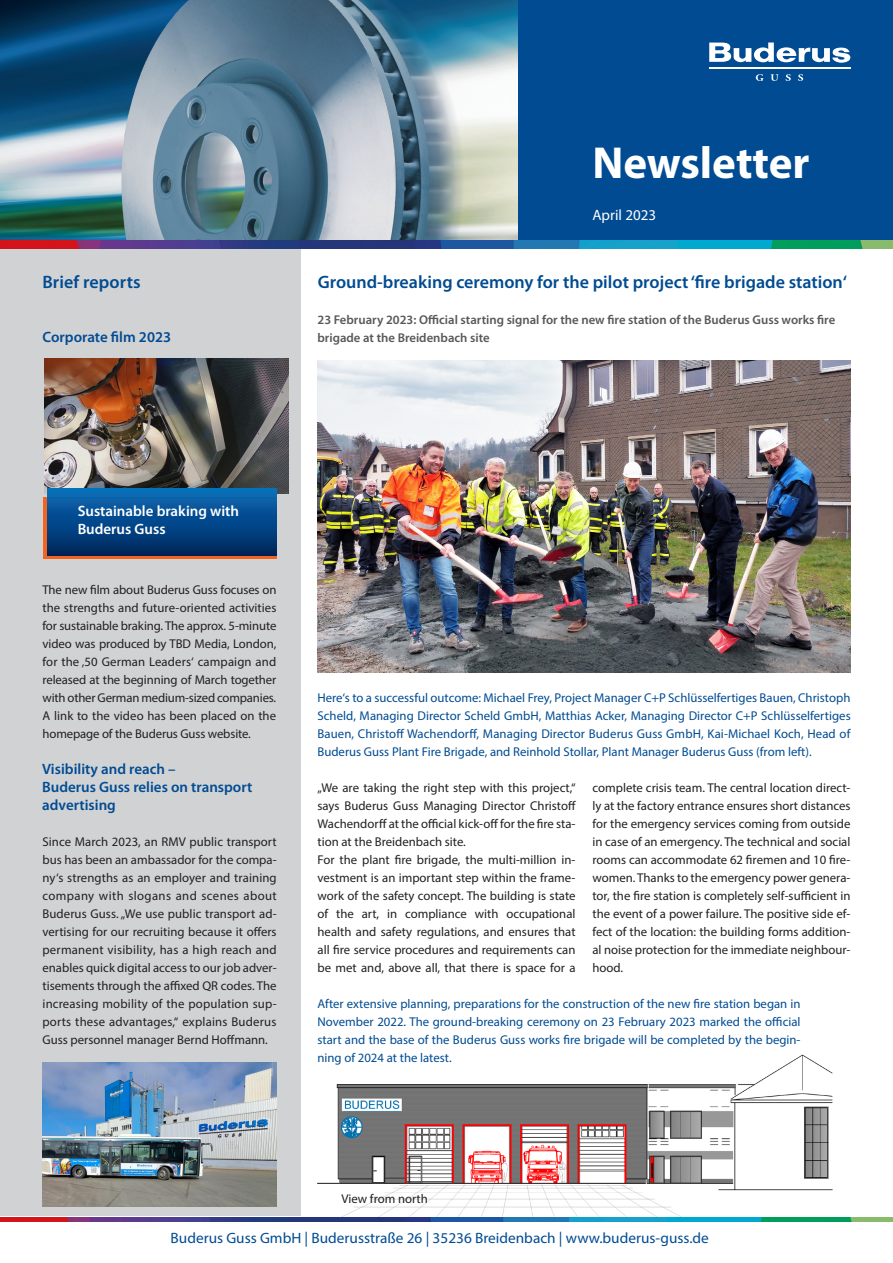
<style>
.page{position:relative;width:893px;height:1263px;background:#fff}
.page>*{position:absolute;margin:0;border:0;box-sizing:border-box;transform-origin:0 0}
.t1{font:700 45px "Myriad Pro";color:#fff}
.t2{font:600 18px "Myriad Pro";color:#014b92}
.copy{font:600 15px/18px "Myriad Pro";color:#014b92}
.t3{font:15px "Myriad Pro";color:#014b92}
.t4{font:600 15px "Myriad Pro";color:#fff}
.t5{font:15px "Myriad Pro";color:#fff}
.copy-2{font:12.75px/18px "Myriad Pro";color:#231f20;text-align:justify}
.copy-3{font:12.75px/18px "Myriad Pro";color:#014b92;text-align:justify}
.copy-4{font:600 12.75px/18px "Myriad Pro";color:#57585a}
</style>
<div class="page">
<div style="left:0;top:243px;width:300px;height:973px;background:#d1d2d4"></div>
<img style="left:0;top:0;width:519px;height:240px">
<div style="left:519px;top:0;width:374px;height:247px;background:#014b92"></div>
<svg style="left:709px;top:43px;width:141px;height:20px"></svg>
<hr style="left:709px;top:68px;width:141px;height:1px;background:#fff">
<svg style="left:756px;top:74px;width:7px;height:7px"></svg>
<svg style="left:771px;top:74px;width:8px;height:7px"></svg>
<svg style="left:786px;top:74px;width:5px;height:7px"></svg>
<svg style="left:798px;top:74px;width:5px;height:7px"></svg>
<img style="left:0;top:240px;width:893px;height:9px">
<img style="left:317px;top:361px;width:533px;height:311px">
<img style="left:318px;top:1055px;width:515px;height:162px">
<img style="left:45px;top:359px;width:243px;height:135px">
<svg style="left:43px;top:497px;width:234px;height:61px"></svg>
<div style="left:47px;top:489px;width:230px;height:66px;background:linear-gradient(to bottom,#0b6cb9,#00265e)"></div>
<img style="left:43px;top:1062px;width:233px;height:144px">
<img style="left:0;top:1217px;width:893px;height:4px">
<p class="t2" style="left:43px;top:271px;width:100px">Brief reports</p>
<p class="copy" style="left:43px;top:328px;width:130px">Corporate film 2023</p>
<p class="t1" style="left:592px;top:133px;width:219px">Newsletter</p>
<p class="t5" style="left:592px;top:205px;width:65px">April 2023</p>
<p class="t2" style="left:318px;top:271px;width:531px">Ground-breaking ceremony for the pilot project ‘fire brigade station‘</p>
<p class="copy-4" style="left:317px;top:310px;width:519px">23 February 2023: Official starting signal for the new fire station of the Buderus Guss works fire brigade at the Breidenbach site</p>
<p class="t4" style="left:78px;top:501px;width:163px">Sustainable braking with</p>
<p class="t4" style="left:78px;top:519px;width:89px">Buderus Guss</p>
<p class="copy-2" style="left:43px;top:581px;width:235px">The new film about Buderus Guss focuses on the strengths and future-oriented activities for sustainable braking. The approx. 5-minute video was produced by TBD Media, London, for the ‚50 German Leaders‘ campaign and released at the beginning of March together with other German medium-sized companies.<br>A link to the video has been placed on the homepage of the Buderus Guss website.</p>
<p class="copy" style="left:42px;top:760px;width:212px">Visibility and reach –<br>Buderus Guss relies on transport advertising</p>
<p class="copy-2" style="left:43px;top:833px;width:236px">Since March 2023, an RMV public transport bus has been an ambassador for the compa&shy;ny‘s strengths as an employer and training company with slogans and scenes about Buderus Guss. „We use public transport ad&shy;vertising for our recruiting because it offers permanent visibility, has a high reach and enables quick digital access to our job adver&shy;tisements through the affixed QR codes. The increasing mobility of the population sup&shy;ports these advantages,“ explains Buderus Guss personnel manager Bernd Hoffmann.</p>
<p class="copy-3" style="left:317px;top:689px;width:535px">Here‘s to a successful outcome: Michael Frey, Project Manager C+P Schlüsselfertiges Bauen, Christoph Scheld, Managing Director Scheld GmbH, Matthias Acker, Managing Director C+P Schlüsselfertiges Bauen, Christoff Wachendorff, Managing Director Buderus Guss GmbH, Kai-Michael Koch, Head of Buderus Guss Plant Fire Brigade, and Reinhold Stollar, Plant Manager Buderus Guss (from left).</p>
<p class="copy-2" style="left:592px;top:779px;width:259px">complete crisis team. The central location direct&shy;ly at the factory entrance ensures short distances for the emergency services coming from outside in case of an emergency. The technical and social rooms can accommodate 62 firemen and 10 fire&shy;women. Thanks to the emergency power genera&shy;tor, the fire station is completely self-sufficient in the event of a power failure. The positive side ef&shy;fect of the location: the building forms addition&shy;al noise protection for the immediate neighbour&shy;hood.</p>
<p class="copy-2" style="left:318px;top:779px;width:260px">„We are taking the right step with this project,“ says Buderus Guss Managing Director Christoff Wachendorff at the official kick-off for the fire sta&shy;tion at the Breidenbach site.</p>
<p class="copy-2" style="left:318px;top:851px;width:259px">For the plant fire brigade, the multi-million in&shy;vestment is an important step within the frame&shy;work of the safety concept. The building is state of the art, in compliance with occupational health and safety regulations, and ensures that all fire service procedures and requirements can be met and, above all, that there is space for a</p>
<p class="copy-3" style="left:317px;top:995px;width:484px">After extensive planning, preparations for the construction of the new fire station began in November 2022. The ground-breaking ceremony on 23 February 2023 marked the official start and the base of the Buderus Guss works fire brigade will be completed by the begin&shy;ning of 2024 at the latest.</p>
<p class="copy-2" style="left:342px;top:1190px;width:88px">View from north</p>
<p class="t3" style="left:171px;top:1229px;width:540px">Buderus Guss GmbH | Buderusstraße 26 | 35236 Breidenbach | www.buderus-guss.de</p>
</div>
